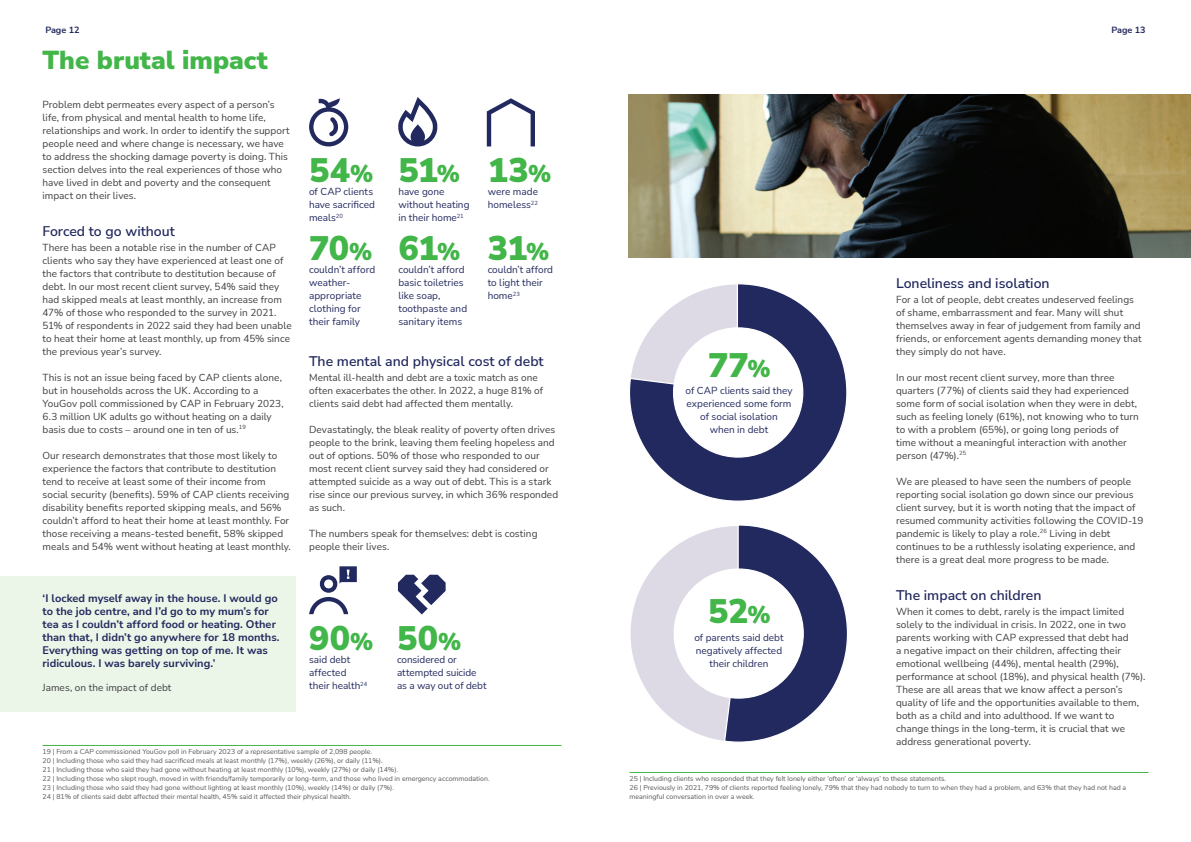
<style>
.page{position:relative;width:1191px;height:842px;background:#fff}
.page>*{position:absolute;margin:0;border:0;box-sizing:border-box;transform-origin:0 0}
.Stats_Navy{font:900 34px "Nunito Sans";letter-spacing:-.01em;color:#42b649}
.Section_Heading{font:900 26px "Nunito Sans";color:#42b649}
.Heading{font:600 14px "Nunito Sans";color:#22295e}
.t1{font:700 11px/13px "Nunito Sans";color:#22295e}
.Body_Text{font:10px/13px "Nunito Sans";letter-spacing:.005em;color:#3e3e3f}
.Stats_Navy-2{font:10px/13px "Nunito Sans";color:#22295e}
.Quote_Name___Graph_t{font:10px "Nunito Sans";letter-spacing:.005em;color:#3e3e3f}
.t2{font:700 9px "Nunito Sans";color:#22295e}
.Footnote{font:7px/9px "Nunito";color:#57585a}
.s1{font-size:24px}
</style>
<div class="page">
<img style="left:629px;top:95px;width:562px;height:163px">
<div style="left:0;top:577px;width:295px;height:135px;background:#ebf5e8"></div>
<hr style="left:43px;top:745px;width:518px;height:1px;background:#42b649">
<hr style="left:629px;top:772px;width:519px;height:1px;background:#42b649">
<svg style="left:309px;top:98px;width:39px;height:48px"></svg>
<svg style="left:398px;top:97px;width:40px;height:49px"></svg>
<svg style="left:398px;top:575px;width:47px;height:39px"></svg>
<svg style="left:487px;top:98px;width:48px;height:48px"></svg>
<svg style="left:630px;top:284px;width:217px;height:217px"></svg>
<div style="left:673px;top:328px;width:129px;height:129px;background:#fff;border-radius:50%"></div>
<svg style="left:630px;top:525px;width:217px;height:217px"></svg>
<div style="left:674px;top:569px;width:129px;height:129px;background:#fff;border-radius:50%"></div>
<svg style="left:309px;top:566px;width:48px;height:48px"></svg>
<p class="t2" style="left:45px;top:24px;width:36px">Page 12</p>
<p class="t2" style="left:1111px;top:24px;width:36px">Page 13</p>
<p class="Section_Heading" style="left:43px;top:41px;width:227px">The brutal impact</p>
<p class="Body_Text" style="left:43px;top:97px;width:249px">Problem debt permeates every aspect of a person’s life, from physical and mental health to home life, relationships and work. In order to identify the support people need and where change is necessary, we have to address the shocking damage poverty is doing. This section delves into the real experiences of those who have lived in debt and poverty and the consequent impact on their lives.</p>
<p class="Heading" style="left:43px;top:221px;width:134px">Forced to go without</p>
<p class="Body_Text" style="left:43px;top:240px;width:251px">There has been a notable rise in the number of CAP clients who say they have experienced at least one of the factors that contribute to destitution because of debt. In our most recent client survey, 54% said they had skipped meals at least monthly, an increase from 47% of those who responded to the survey in 2021.<br>51% of respondents in 2022 said they had been unable to heat their home at least monthly, up from 45% since the previous year’s survey.</p>
<p class="Body_Text" style="left:43px;top:370px;width:243px">This is not an issue being faced by CAP clients alone, but in households across the UK. According to a YouGov poll commissioned by CAP in February 2023, 6.3 million UK adults go without heating on a daily basis due to costs – around one in ten of us.<sup>19</sup></p>
<p class="Body_Text" style="left:43px;top:448px;width:250px">Our research demonstrates that those most likely to experience the factors that contribute to destitution tend to receive at least some of their income from social security (benefits). 59% of CAP clients receiving disability benefits reported skipping meals, and 56% couldn’t afford to heat their home at least monthly. For those receiving a means-tested benefit, 58% skipped meals and 54% went without heating at least monthly.</p>
<p class="Stats_Navy" style="left:488px;top:146px;width:65px">13<span class="s1">%</span></p>
<p class="Stats_Navy-2" style="left:488px;top:185px;width:52px">were made homeless<sup>22</sup></p>
<p class="Stats_Navy" style="left:309px;top:146px;width:66px">54<span class="s1">%</span></p>
<p class="Stats_Navy-2" style="left:309px;top:185px;width:67px">of CAP clients have sacrificed meals<sup>20</sup></p>
<p class="Stats_Navy" style="left:398px;top:146px;width:63px">51<span class="s1">%</span></p>
<p class="Stats_Navy-2" style="left:398px;top:185px;width:73px">have gone without heating in their home<sup>21</sup></p>
<p class="Stats_Navy" style="left:309px;top:224px;width:65px">70<span class="s1">%</span></p>
<p class="Stats_Navy-2" style="left:309px;top:263px;width:68px">couldn’t afford weather&shy;appropriate clothing for their family</p>
<p class="Stats_Navy" style="left:398px;top:224px;width:63px">61<span class="s1">%</span></p>
<p class="Stats_Navy-2" style="left:398px;top:263px;width:70px">couldn’t afford basic toiletries like soap, toothpaste and sanitary items</p>
<p class="Stats_Navy" style="left:488px;top:224px;width:63px">31<span class="s1">%</span></p>
<p class="Stats_Navy-2" style="left:488px;top:263px;width:67px">couldn’t afford to light their home<sup>23</sup></p>
<p class="Heading" style="left:896px;top:273px;width:155px">Loneliness and isolation</p>
<p class="Body_Text" style="left:896px;top:292px;width:247px">For a lot of people, debt creates undeserved feelings of shame, embarrassment and fear. Many will shut themselves away in fear of judgement from family and friends, or enforcement agents demanding money that they simply do not have.</p>
<p class="Body_Text" style="left:896px;top:370px;width:244px">In our most recent client survey, more than three quarters (77%) of clients said they had experienced some form of social isolation when they were in debt, such as feeling lonely (61%), not knowing who to turn to with a problem (65%), or going long periods of time without a meaningful interaction with another person (47%).<sup>25</sup></p>
<p class="Body_Text" style="left:896px;top:474px;width:249px">We are pleased to have seen the numbers of people reporting social isolation go down since our previous client survey, but it is worth noting that the impact of resumed community activities following the COVID-19 pandemic is likely to play a role.<sup>26</sup> Living in debt continues to be a ruthlessly isolating experience, and there is a great deal more progress to be made.</p>
<p class="Heading" style="left:896px;top:585px;width:147px">The impact on children</p>
<p class="Body_Text" style="left:896px;top:604px;width:251px">When it comes to debt, rarely is the impact limited solely to the individual in crisis. In 2022, one in two parents working with CAP expressed that debt had<br>a negative impact on their children, affecting their emotional wellbeing (44%), mental health (29%), performance at school (18%), and physical health (7%).<br>These are all areas that we know affect a person’s quality of life and the opportunities available to them, both as a child and into adulthood. If we want to change things in the long-term, it is crucial that we address generational poverty.</p>
<p class="Stats_Navy" style="left:708px;top:341px;width:64px">77<span class="s1">%</span></p>
<p class="Heading" style="left:309px;top:351px;width:236px">The mental and physical cost of debt</p>
<p class="Body_Text" style="left:309px;top:370px;width:236px">Mental ill-health and debt are a toxic match as one often exacerbates the other. In 2022, a huge 81% of clients said debt had affected them mentally.</p>
<p class="Body_Text" style="left:309px;top:422px;width:250px">Devastatingly, the bleak reality of poverty often drives people to the brink, leaving them feeling hopeless and out of options. 50% of those who responded to our most recent client survey said they had considered or attempted suicide as a way out of debt. This is a stark rise since our previous survey, in which 36% responded as such.</p>
<p class="Body_Text" style="left:309px;top:526px;width:230px">The numbers speak for themselves: debt is costing people their lives.</p>
<p class="Stats_Navy-2" style="left:685px;top:383px;width:108px;text-align:center">of CAP clients said they experienced some form of social isolation<br>when in debt</p>
<p class="t1" style="left:43px;top:591px;width:239px">‘I locked myself away in the house. I would go to the job centre, and I’d go to my mum’s for tea as I couldn’t afford food or heating. Other than that, I didn’t go anywhere for 18 months.<br>Everything was getting on top of me. It was ridiculous. I was barely surviving.’</p>
<p class="Quote_Name___Graph_t" style="left:43px;top:680px;width:130px">James, on the impact of debt</p>
<p class="Stats_Navy" style="left:708px;top:587px;width:64px">52<span class="s1">%</span></p>
<p class="Stats_Navy" style="left:309px;top:614px;width:66px">90<span class="s1">%</span></p>
<p class="Stats_Navy-2" style="left:309px;top:653px;width:60px">said debt affected their health<sup>24</sup></p>
<p class="Stats_Navy" style="left:397px;top:614px;width:66px">50<span class="s1">%</span></p>
<p class="Stats_Navy-2" style="left:397px;top:653px;width:91px">considered or attempted suicide as a way out of debt</p>
<p class="Stats_Navy-2" style="left:694px;top:630px;width:91px;text-align:center">of parents said debt negatively affected their children</p>
<p class="Footnote" style="left:43px;top:747px;width:331px">19 | From a CAP commissioned YouGov poll in February 2023 of a representative sample of 2,098 people.</p>
<p class="Footnote" style="left:43px;top:756px;width:342px">20 | Including those who said they had sacrificed meals at least monthly (17%), weekly (26%), or daily (11%).</p>
<p class="Footnote" style="left:43px;top:765px;width:357px">21 | Including those who said they had gone without heating at least monthly (10%), weekly (27%) or daily (14%).</p>
<p class="Footnote" style="left:43px;top:774px;width:448px">22 | Including those who slept rough, moved in with friends/family temporarily or long-term, and those who lived in emergency accommodation.</p>
<p class="Footnote" style="left:43px;top:783px;width:353px">23 | Including those who said they had gone without lighting at least monthly (10%), weekly (14%) or daily (7%).</p>
<p class="Footnote" style="left:43px;top:792px;width:310px">24 | 81% of clients said debt affected their mental health, 45% said it affected their physical health.</p>
<p class="Footnote" style="left:629px;top:774px;width:318px">25 | Including clients who responded that they felt lonely either ‘often’ or ‘always’ to these statements.</p>
<p class="Footnote" style="left:629px;top:783px;width:498px">26 | Previously in 2021, 79% of clients reported feeling lonely, 79% that they had nobody to turn to when they had a problem, and 63% that they had not had a meaningful conversation in over a week.</p>
</div>
